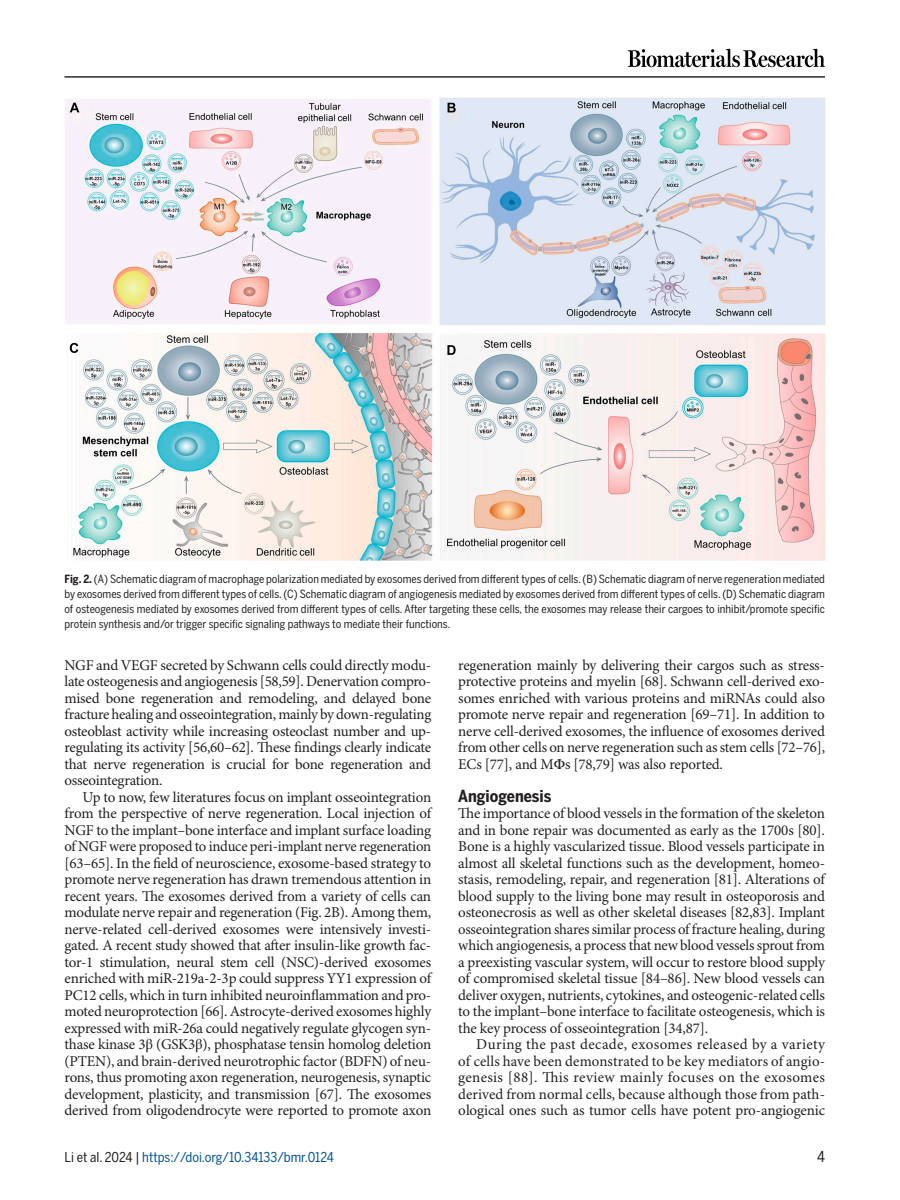
<style>
.page{position:relative;width:900px;height:1200px;background:#fff}
.page>*{position:absolute;margin:0;border:0;box-sizing:border-box;transform-origin:0 0}
.t1{font:700 16.5px "Benton Sans Cond";color:#231f20}
.t2{font:15px/16.5px "Minion Pro";letter-spacing:-.015em;color:#231f20;text-align:justify}
.t3{font:15px "Benton Sans Cond";color:#231f20}
.t4{font:13.5px "Benton Sans Cond";color:#00549b}
.t5{font:11.25px/15px "Benton Sans Cond";color:#231f20;text-align:justify}
.s1{font-weight:700}
.s2{font-family:"STIX"}
.s3{color:#231f20}
</style>
<div class="page">
<hr style="left:64px;top:76px;width:761px;height:2px;background:#231f20">
<svg style="left:628px;top:49px;width:197px;height:18px"></svg>
<img style="left:65px;top:98px;width:760px;height:463px">
<p class="t5" style="left:64px;top:572px;width:762px"><span class="s1">Fig. 2.</span> (A) Schematic diagram of macrophage polarization mediated by exosomes derived from different types of cells. (B) Schematic diagram of nerve regeneration mediated by exosomes derived from different types of cells. (C) Schematic diagram of angiogenesis mediated by exosomes derived from different types of cells. (D) Schematic diagram of osteogenesis mediated by exosomes derived from different types of cells. After targeting these cells, the exosomes may release their cargoes to inhibit/promote specific protein synthesis and/or trigger specific signaling pathways to mediate their functions.</p>
<p class="t2" style="left:64px;top:657px;width:368px">NGF and VEGF secreted by Schwann cells could directly modu&shy;late osteogenesis and angiogenesis [ 58 , 59 ]. Denervation compro&shy;mised bone regeneration and remodeling, and delayed bone fracture healing and osseointegration, mainly by down-regulating osteoblast activity while increasing osteoclast number and up&shy;regulating its activity [ 56 , 60 – 62 ]. These findings clearly indicate that nerve regeneration is crucial for bone regeneration and osseointegration.</p>
<p class="t2" style="left:64px;top:789px;width:368px;text-indent:18px">Up to now, few literatures focus on implant osseointegration from the perspective of nerve regeneration. Local injection of NGF to the implant–bone interface and implant surface loading of NGF were proposed to induce peri-implant nerve regeneration [ 63 – 65 ]. In the field of neuroscience, exosome-based strategy to promote nerve regeneration has drawn tremendous attention in recent years. The exosomes derived from a variety of cells can modulate nerve repair and regeneration (Fig. 2 B). Among them, nerve-related cell-derived exosomes were intensively investi&shy;gated. A recent study showed that after insulin-like growth fac&shy;tor-1 stimulation, neural stem cell (NSC)-derived exosomes enriched with miR-219a-2-3p could suppress YY1 expression of PC12 cells, which in turn inhibited neuroinflammation and pro&shy;moted neuroprotection [ 66 ]. Astrocyte-derived exosomes highly expressed with miR-26a could negatively regulate glycogen syn&shy;thase kinase 3<span class="s2">β</span> (GSK3<span class="s2">β</span>), phosphatase tensin homolog deletion (PTEN), and brain-derived neurotrophic factor (BDFN) of neu&shy;rons, thus promoting axon regeneration, neurogenesis, synaptic development, plasticity, and transmission [ 67 ]. The exosomes derived from oligodendrocyte were reported to promote axon</p>
<p class="t2" style="left:458px;top:657px;width:368px">regeneration mainly by delivering their cargos such as stress&shy;protective proteins and myelin [ 68 ]. Schwann cell-derived exo&shy;somes enriched with various proteins and miRNAs could also promote nerve repair and regeneration [ 69 – 71 ]. In addition to nerve cell-derived exosomes, the influence of exosomes derived from other cells on nerve regeneration such as stem cells [ 72 – 76 ], ECs [ 77 ], and M<span class="s2">Φ</span>s [ 78 , 79 ] was also reported.</p>
<p class="t1" style="left:458px;top:786px;width:95px">Angiogenesis</p>
<p class="t2" style="left:458px;top:806px;width:368px">The importance of blood vessels in the formation of the skeleton and in bone repair was documented as early as the 1700s [ 80 ].<br>Bone is a highly vascularized tissue. Blood vessels participate in almost all skeletal functions such as the development, homeo&shy;stasis, remodeling, repair, and regeneration [ 81 ]. Alterations of blood supply to the living bone may result in osteoporosis and osteonecrosis as well as other skeletal diseases [ 82 , 83 ]. Implant osseointegration shares similar process of fracture healing, during which angiogenesis, a process that new blood vessels sprout from a preexisting vascular system, will occur to restore blood supply of compromised skeletal tissue [ 84 – 86 ]. New blood vessels can deliver oxygen, nutrients, cytokines, and osteogenic-related cells to the implant–bone interface to facilitate osteogenesis, which is the key process of osseointegration [ 34 , 87 ].</p>
<p class="t2" style="left:458px;top:1037px;width:368px;text-indent:18px">During the past decade, exosomes released by a variety of cells have been demonstrated to be key mediators of angio&shy;genesis [ 88 ]. This review mainly focuses on the exosomes derived from normal cells, because although those from path&shy;ological ones such as tumor cells have potent pro-angiogenic</p>
<p class="t4" style="left:64px;top:1149px;width:271px"><span class="s3">Li et al. 2024 |</span> https://doi.org/10.34133/bmr.0124</p>
<p class="t3" style="left:817px;top:1147px;width:9px">4</p>
</div>
